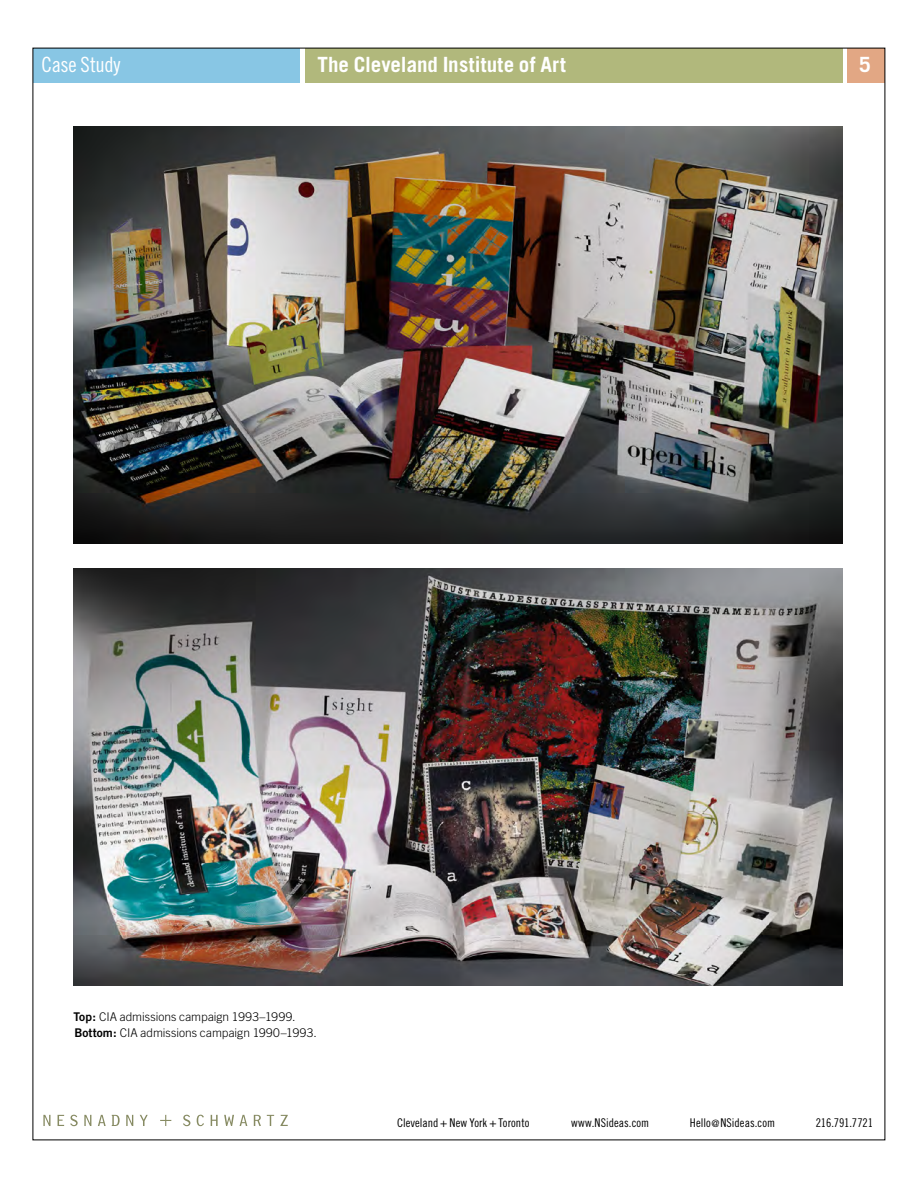
<style>
.page{position:relative;width:918px;height:1188px;background:#fff}
.page>*{position:absolute;margin:0;border:0;box-sizing:border-box;transform-origin:0 0}
.t1{font:700 21px "Trade Gothic";letter-spacing:.005em;color:#fff}
.t2{font:21px "Trade Gothic Cond Eighteen";letter-spacing:-.015em;color:#fff}
.t3{font:300 12px/16.5px "Trade Gothic";color:#000}
.t4{font:12px "Trade Gothic Cond Eighteen";letter-spacing:.005em;color:#000}
.t5{font:12px "Trade Gothic Cond Eighteen";letter-spacing:-.015em;color:#000}
.s1{font-family:"Trade Gothic Bold Two";font-weight:400}
.s2{font-size:10.2px}
</style>
<div class="page">
<img style="left:74px;top:568px;width:768px;height:417px">
<img style="left:74px;top:126px;width:768px;height:417px">
<div style="left:33px;top:48px;width:267px;height:34px;background:#88c6e4"></div>
<div style="left:305px;top:48px;width:537px;height:34px;background:#b1b87c"></div>
<div style="left:847px;top:48px;width:38px;height:34px;background:#e2a784"></div>
<svg style="left:160px;top:1115px;width:11px;height:11px"></svg>
<svg style="left:43px;top:1115px;width:7px;height:11px"></svg>
<svg style="left:58px;top:1115px;width:6px;height:11px"></svg>
<svg style="left:70px;top:1115px;width:8px;height:11px"></svg>
<svg style="left:84px;top:1115px;width:7px;height:11px"></svg>
<svg style="left:98px;top:1115px;width:8px;height:11px"></svg>
<svg style="left:112px;top:1115px;width:8px;height:11px"></svg>
<svg style="left:126px;top:1115px;width:7px;height:11px"></svg>
<svg style="left:140px;top:1115px;width:8px;height:11px"></svg>
<svg style="left:183px;top:1115px;width:7px;height:11px"></svg>
<svg style="left:197px;top:1115px;width:7px;height:11px"></svg>
<svg style="left:211px;top:1115px;width:7px;height:11px"></svg>
<svg style="left:224px;top:1115px;width:10px;height:11px"></svg>
<svg style="left:240px;top:1115px;width:7px;height:11px"></svg>
<svg style="left:254px;top:1115px;width:7px;height:11px"></svg>
<svg style="left:267px;top:1115px;width:7px;height:11px"></svg>
<svg style="left:280px;top:1115px;width:8px;height:11px"></svg>
<h1 class="t2" style="left:41px;top:53px;width:81px">Case Study</h1>
<h1 class="t1" style="left:317px;top:52px;width:250px">The Cleveland Institute of Art</h1>
<h1 class="t1" style="left:859px;top:52px;width:13px">5</h1>
<p class="t3" style="left:73px;top:1008px;width:245px"><span class="s1">Top:</span> CIA admissions campaign 1993–1999.<br><span class="s1">Bottom:</span> CIA admissions campaign 1990–1993.</p>
<p class="t4" style="left:397px;top:1116px;width:134px">Cleveland + New York + Toronto</p>
<p class="t4" style="left:571px;top:1116px;width:80px">www.NSideas.com</p>
<p class="t4" style="left:690px;top:1116px;width:87px">Hello<span class="s2">@</span>NSideas.com</p>
<p class="t5" style="left:816px;top:1116px;width:59px">216.791.7721</p>
</div>
